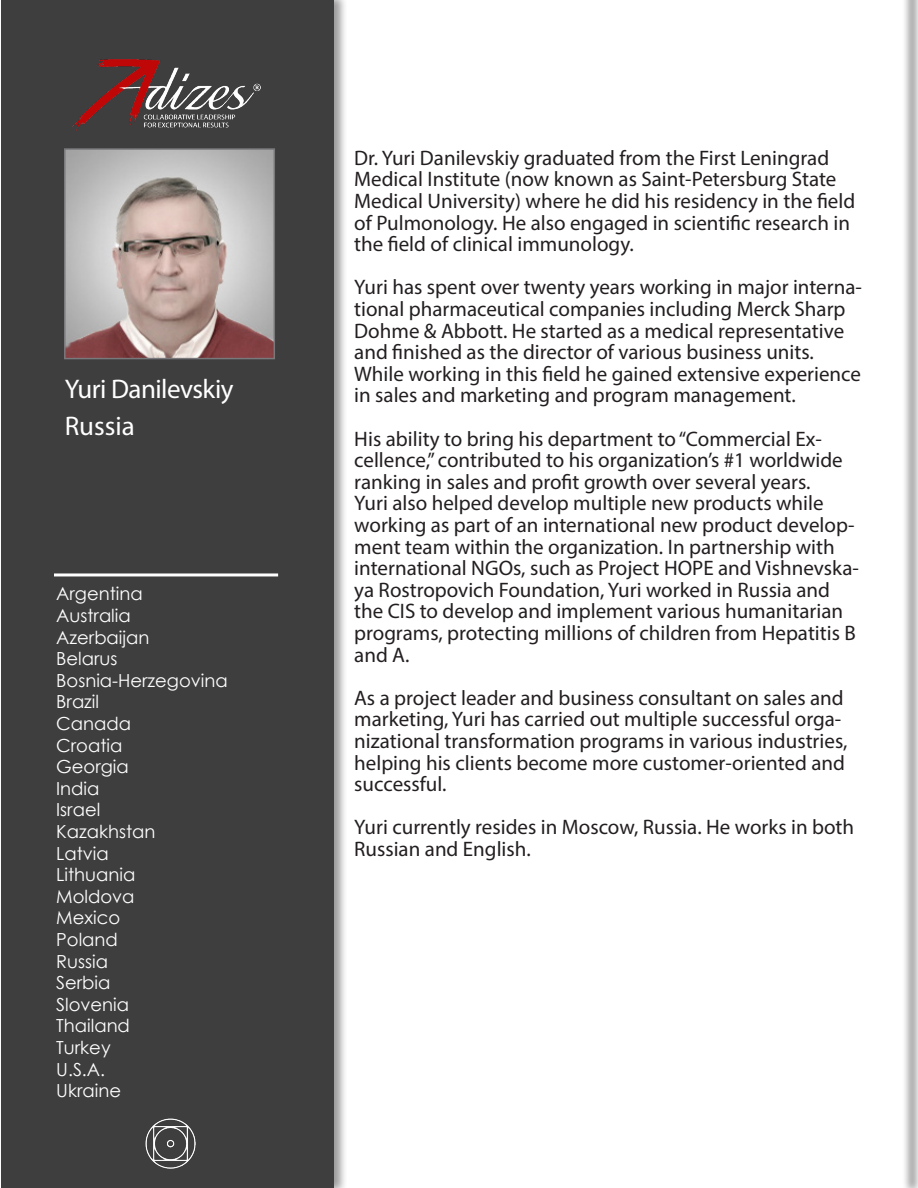
<style>
.page{position:relative;width:918px;height:1188px;background:#fff}
.page>*{position:absolute;margin:0;border:0;box-sizing:border-box;transform-origin:0 0}
.t1{font:27px "Myriad Pro";letter-spacing:-.02em;color:#fff}
.t2{font:21px/21.6px "Myriad Pro";color:#231f20}
.t3{font:18px "Century Gothic";color:#fff}
</style>
<div class="page">
<div style="left:0;top:0;width:348px;height:1188px;background:#231f20;opacity:.45"></div>
<div style="left:1px;top:0;width:332px;height:1188px;background:#3e3e3f"></div>
<hr style="left:54px;top:573px;width:224px;height:3px;background:#fff">
<img style="left:72px;top:59px;width:189px;height:72px">
<div style="left:902px;top:0;width:16px;height:1188px;background:#231f20;opacity:.58"></div>
<img style="left:145px;top:1118px;width:51px;height:51px">
<img style="left:67px;top:151px;width:205px;height:205px">
<div style="left:64px;top:148px;width:211px;height:211px;border:2px solid #79787b"></div>
<p class="t1" style="left:65px;top:373px;width:170px">Yuri Danilevskiy</p>
<p class="t1" style="left:65px;top:409px;width:72px">Russia</p>
<p class="t3" style="left:56px;top:581px;width:88px">Argentina</p>
<p class="t3" style="left:56px;top:603px;width:76px">Australia</p>
<p class="t3" style="left:56px;top:624px;width:95px">Azerbaijan</p>
<p class="t3" style="left:56px;top:646px;width:63px">Belarus</p>
<p class="t3" style="left:56px;top:668px;width:173px">Bosnia-Herzegovina</p>
<p class="t3" style="left:56px;top:689px;width:44px">Brazil</p>
<p class="t3" style="left:56px;top:711px;width:76px">Canada</p>
<p class="t3" style="left:56px;top:732px;width:68px">Croatia</p>
<p class="t3" style="left:56px;top:754px;width:74px">Georgia</p>
<p class="t3" style="left:56px;top:776px;width:45px">India</p>
<p class="t3" style="left:56px;top:797px;width:46px">Israel</p>
<p class="t3" style="left:56px;top:819px;width:101px">Kazakhstan</p>
<p class="t3" style="left:56px;top:840px;width:54px">Latvia</p>
<p class="t3" style="left:56px;top:862px;width:81px">Lithuania</p>
<p class="t3" style="left:56px;top:884px;width:80px">Moldova</p>
<p class="t3" style="left:56px;top:905px;width:65px">Mexico</p>
<p class="t3" style="left:56px;top:927px;width:63px">Poland</p>
<p class="t3" style="left:56px;top:948px;width:53px">Russia</p>
<p class="t3" style="left:56px;top:970px;width:56px">Serbia</p>
<p class="t3" style="left:56px;top:992px;width:74px">Slovenia</p>
<p class="t3" style="left:56px;top:1013px;width:75px">Thailand</p>
<p class="t3" style="left:56px;top:1035px;width:56px">Turkey</p>
<p class="t3" style="left:56px;top:1056px;width:51px">U.S.A.</p>
<p class="t3" style="left:56px;top:1078px;width:66px">Ukraine</p>
<p class="t2" style="left:354px;top:147px;width:503px">Dr. Yuri Danilevskiy graduated from the First Leningrad Medical Institute (now known as Saint-Petersburg State Medical University) where he did his residency in the field of Pulmonology. He also engaged in scientific research in the field of clinical immunology.</p>
<p class="t2" style="left:354px;top:276px;width:509px">Yuri has spent over twenty years working in major interna&shy;tional pharmaceutical companies including Merck Sharp Dohme &amp; Abbott. He started as a medical representative and finished as the director of various business units.<br>While working in this field he gained extensive experience in sales and marketing and program management.</p>
<p class="t2" style="left:354px;top:427px;width:490px">His ability to bring his department to “Commercial Ex&shy;cellence,” contributed to his organization’s #1 worldwide ranking in sales and profit growth over several years.</p>
<p class="t2" style="left:354px;top:492px;width:506px">Yuri also helped develop multiple new products while working as part of an international new product develop&shy;ment team within the organization. In partnership with international NGOs, such as Project HOPE and Vishnevska&shy;ya Rostropovich Foundation, Yuri worked in Russia and the CIS to develop and implement various humanitarian programs, protecting millions of children from Hepatitis B and A.</p>
<p class="t2" style="left:354px;top:687px;width:495px">As a project leader and business consultant on sales and marketing, Yuri has carried out multiple successful orga&shy;nizational transformation programs in various industries, helping his clients become more customer-oriented and successful.</p>
<p class="t2" style="left:354px;top:816px;width:502px">Yuri currently resides in Moscow, Russia. He works in both<br>Russian and English.</p>
</div>
